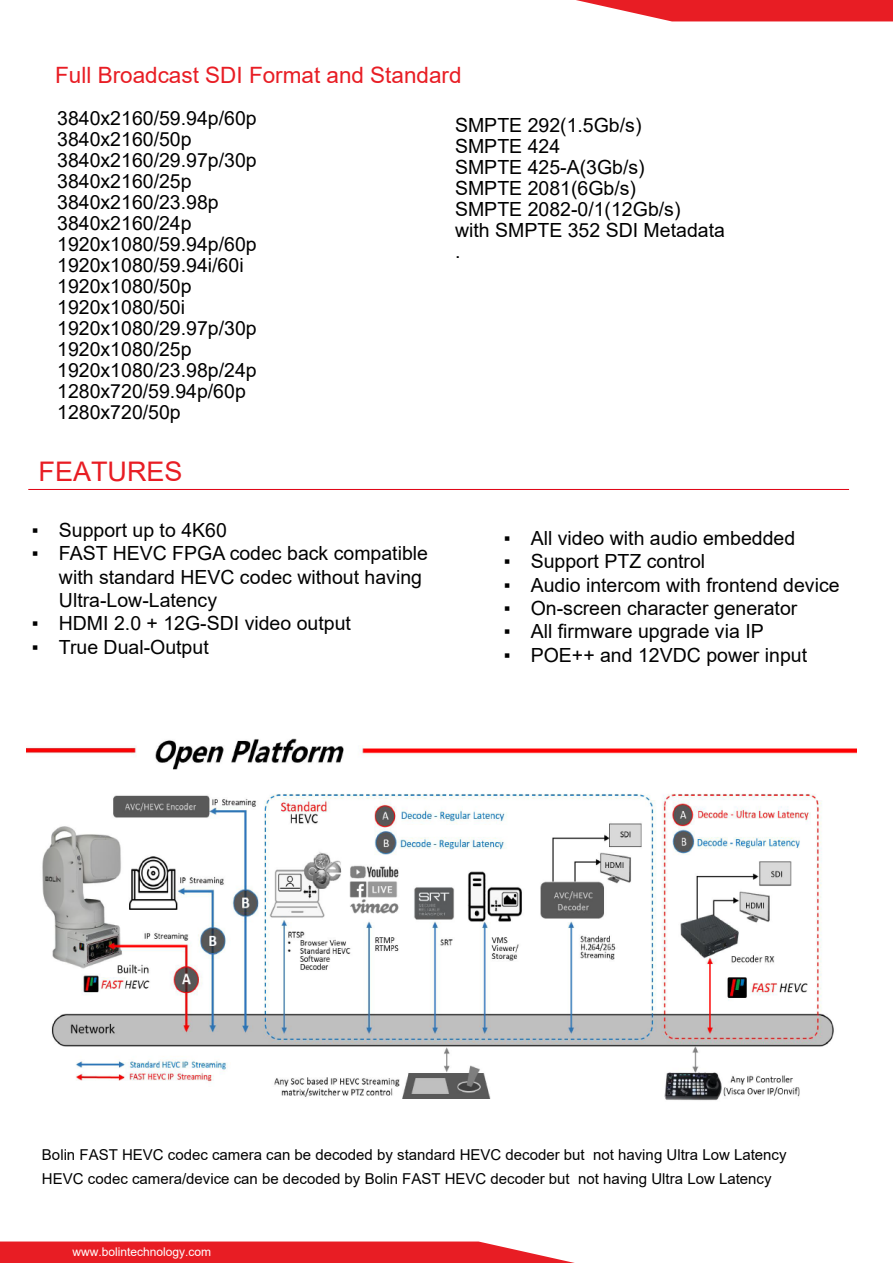
<style>
.page{position:relative;width:893px;height:1263px;background:#fff}
.page>*{position:absolute;margin:0;border:0;box-sizing:border-box;transform-origin:0 0}
.t1{font:27px "Arial";color:#e81d24}
.t2{font:22.5px "Arial";color:#e81d24}
.t3{font:19.5px/21px "Arial";color:#000}
.t4{font:19.5px/23.4px "Arial";color:#020202}
.t5{font:15px/24px "Arial";color:#020202}
.t6{font:12px "Arial";color:#fff}
</style>
<div class="page">
<svg style="left:0;top:1241px;width:575px;height:22px;background:#ea343b"></svg>
<svg style="left:576px;top:0;width:317px;height:21px;background:#eb3e44"></svg>
<img style="left:26px;top:738px;width:830px;height:363px">
<hr style="left:28px;top:489px;width:821px;height:1px;background:#e10012">
<p class="t2" style="left:55px;top:59px;width:408px">Full Broadcast SDI Format and Standard</p>
<p class="t3" style="left:455px;top:114px;width:271px">SMPTE 292(1.5Gb/s)<br>SMPTE 424<br>SMPTE 425-A(3Gb/s)<br>SMPTE 2081(6Gb/s)<br>SMPTE 2082-0/1(12Gb/s)<br>with SMPTE 352 SDI Metadata .</p>
<p class="t3" style="left:57px;top:107px;width:201px">3840x2160/59.94p/60p<br>3840x2160/50p<br>3840x2160/29.97p/30p<br>3840x2160/25p<br>3840x2160/23.98p<br>3840x2160/24p<br>1920x1080/59.94p/60p<br>1920x1080/59.94i/60i<br>1920x1080/50p<br>1920x1080/50i<br>1920x1080/29.97p/30p<br>1920x1080/25p<br>1920x1080/23.98p/24p<br>1280x720/59.94p/60p<br>1280x720/50p</p>
<h1 class="t1" style="left:39px;top:453px;width:146px">FEATURES</h1>
<p class="t4" style="left:32px;top:518px;width:197px">▪ Support up to 4K60</p>
<p class="t4" style="left:59px;top:542px;width:371px;text-indent:-27px">▪ FAST HEVC FPGA codec back compatible with standard HEVC codec without having<br>Ultra-Low-Latency</p>
<p class="t4" style="left:32px;top:612px;width:321px">▪ HDMI 2.0 + 12G-SDI video output</p>
<p class="t4" style="left:32px;top:635px;width:178px">▪ True Dual-Output</p>
<p class="t4" style="left:504px;top:526px;width:293px">▪ All video with audio embedded</p>
<p class="t4" style="left:504px;top:549px;width:203px">▪ Support PTZ control</p>
<p class="t4" style="left:504px;top:573px;width:337px">▪ Audio intercom with frontend device</p>
<p class="t4" style="left:504px;top:596px;width:295px">▪ On-screen character generator</p>
<p class="t4" style="left:504px;top:620px;width:261px">▪ All firmware upgrade via IP</p>
<p class="t4" style="left:504px;top:643px;width:305px">▪ POE++ and 12VDC power input</p>
<p class="t5" style="left:42px;top:1143px;width:746px">Bolin FAST HEVC codec camera can be decoded by standard HEVC decoder but not having Ultra Low Latency<br>HEVC codec camera/device can be decoded by Bolin FAST HEVC decoder but not having Ultra Low Latency</p>
<p class="t6" style="left:73px;top:1243px;width:140px">www.bolintechnology.com</p>
</div>
